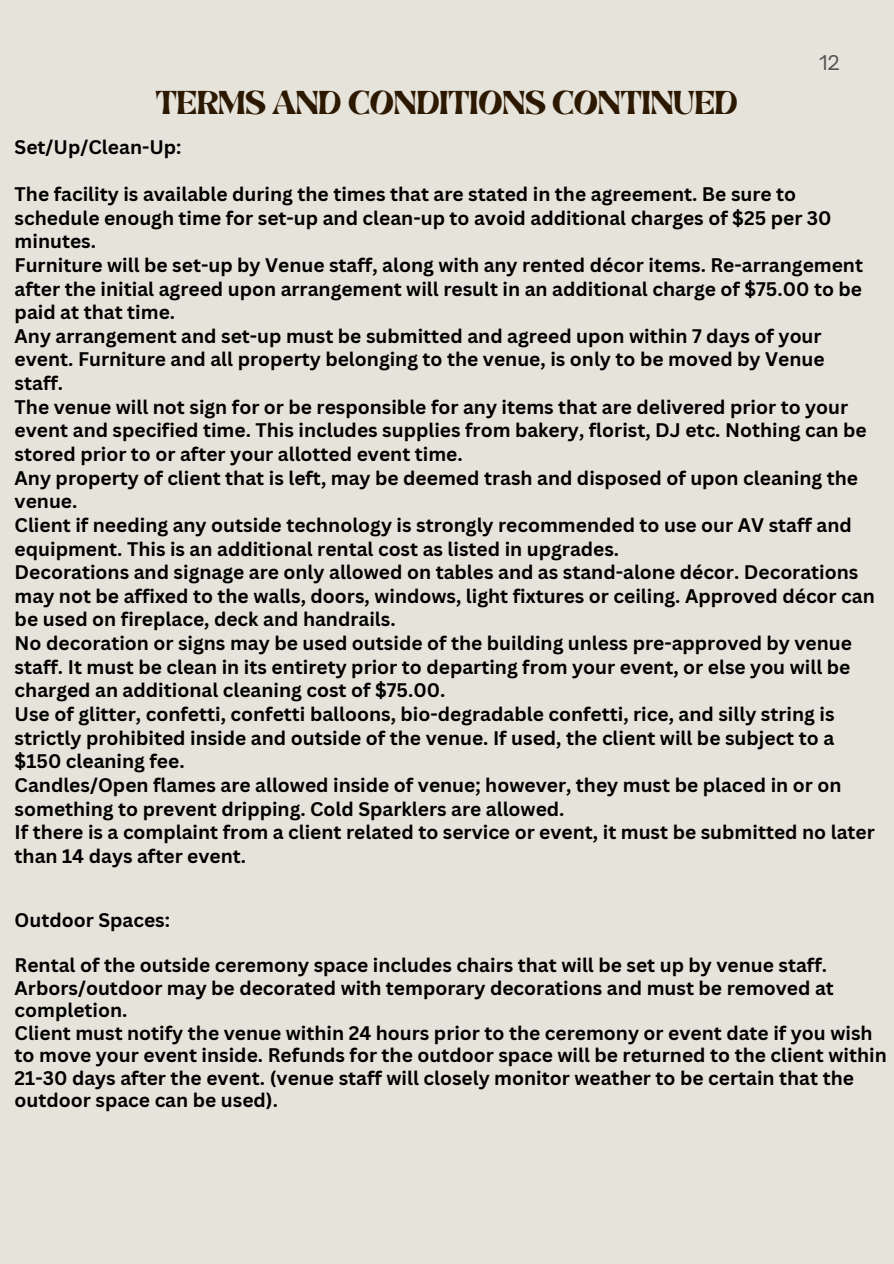
<style>
.page{position:relative;width:894px;height:1264px;background:#fff}
.page>*{position:absolute;margin:0;border:0;box-sizing:border-box;transform-origin:0 0}
.t1{font:26.55px "Brasika Display";color:#2d1902}
.t2{font:19.5px "Open Sauce One";color:#545454}
.t3{font:700 19.2px/23.7px "Canva Sans";color:#000}
</style>
<div class="page">
<div style="left:0;top:0;width:893px;height:1263px;background:#e6e3da"></div>
<p class="t1" style="left:156px;top:82px;width:583px">TERMS AND CONDITIONS CONTINUED</p>
<p class="t2" style="left:818px;top:50px;width:23px">12</p>
<p class="t3" style="left:15px;top:134px;width:168px">Set/Up/Clean-Up:</p>
<h1 class="t3" style="left:15px;top:182px;width:818px">The facility is available during the times that are stated in the agreement. Be sure to schedule enough time for set-up and clean-up to avoid additional charges of $25 per 30 minutes.</h1>
<p class="t3" style="left:15px;top:252px;width:849px;text-align:justify">Furniture will be set-up by Venue staff, along with any rented décor items. Re-arrangement after the initial agreed upon arrangement will result in an additional charge of $75.00 to be paid at that time.</p>
<p class="t3" style="left:15px;top:323px;width:811px">Any arrangement and set-up must be submitted and agreed upon within 7 days of your event. Furniture and all property belonging to the venue, is only to be moved by Venue staff.</p>
<p class="t3" style="left:15px;top:394px;width:853px">The venue will not sign for or be responsible for any items that are delivered prior to your event and specified time. This includes supplies from bakery, florist, DJ etc. Nothing can be stored prior to or after your allotted event time.</p>
<p class="t3" style="left:15px;top:465px;width:844px">Any property of client that is left, may be deemed trash and disposed of upon cleaning the venue.</p>
<p class="t3" style="left:15px;top:512px;width:838px">Client if needing any outside technology is strongly recommended to use our AV staff and equipment. This is an additional rental cost as listed in upgrades.</p>
<p class="t3" style="left:15px;top:560px;width:861px">Decorations and signage are only allowed on tables and as stand-alone décor. Decorations may not be affixed to the walls, doors, windows, light fixtures or ceiling. Approved décor can be used on fireplace, deck and handrails.</p>
<p class="t3" style="left:15px;top:630px;width:838px;text-align:justify">No decoration or signs may be used outside of the building unless pre-approved by venue staff. It must be clean in its entirety prior to departing from your event, or else you will be charged an additional cleaning cost of $75.00.</p>
<p class="t3" style="left:15px;top:701px;width:821px;text-align:justify">Use of glitter, confetti, confetti balloons, bio-degradable confetti, rice, and silly string is strictly prohibited inside and outside of the venue. If used, the client will be subject to a $150 cleaning fee.</p>
<p class="t3" style="left:15px;top:772px;width:828px">Candles/Open flames are allowed inside of venue; however, they must be placed in or on something to prevent dripping. Cold Sparklers are allowed.</p>
<p class="t3" style="left:15px;top:819px;width:861px">If there is a complaint from a client related to service or event, it must be submitted no later than 14 days after event.</p>
<p class="t3" style="left:15px;top:908px;width:157px">Outdoor Spaces:</p>
<p class="t3" style="left:15px;top:953px;width:813px">Rental of the outside ceremony space includes chairs that will be set up by venue staff.</p>
<p class="t3" style="left:15px;top:976px;width:820px;line-height:22.5px">Arbors/outdoor may be decorated with temporary decorations and must be removed at completion.</p>
<p class="t3" style="left:15px;top:1021px;width:873px;line-height:22.5px">Client must notify the venue within 24 hours prior to the ceremony or event date if you wish to move your event inside. Refunds for the outdoor space will be returned to the client within 21-30 days after the event. (venue staff will closely monitor weather to be certain that the outdoor space can be used).</p>
</div>
